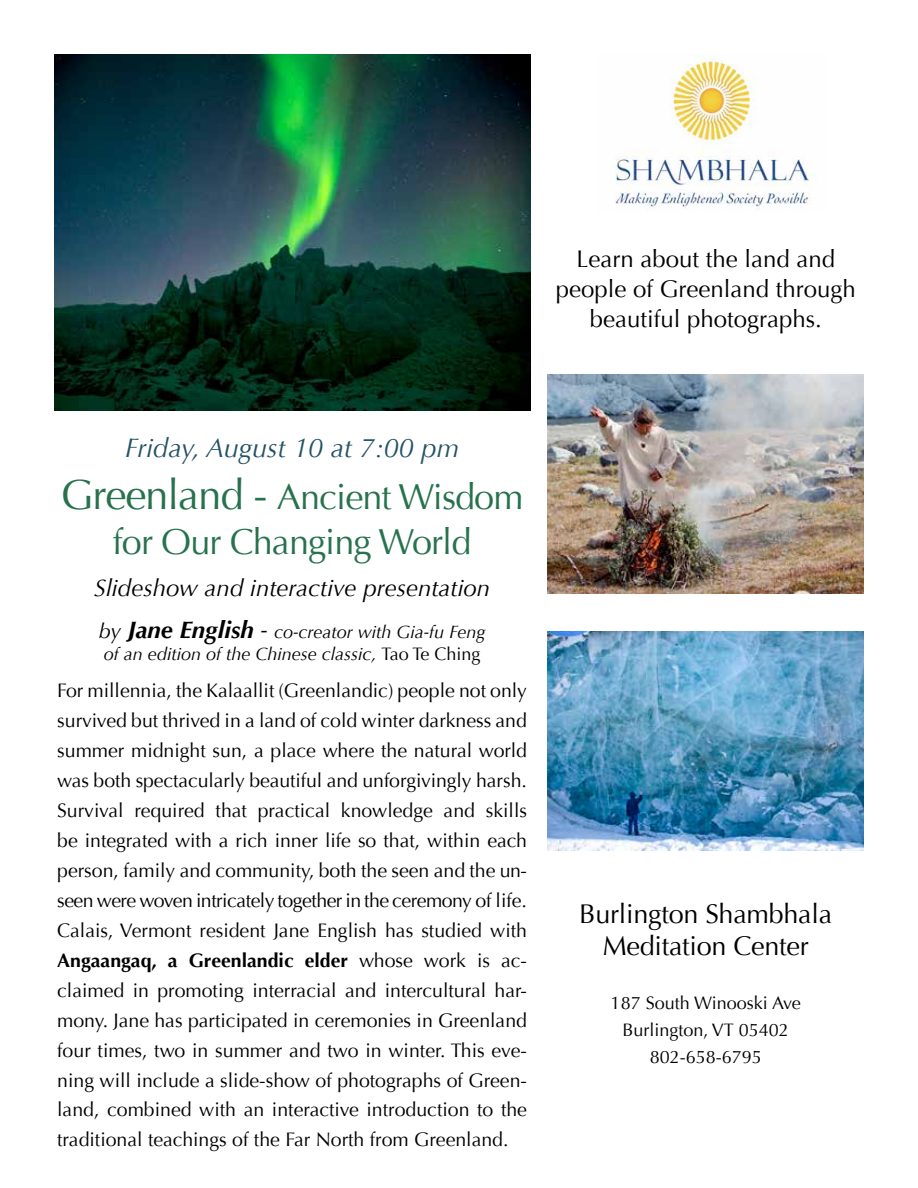
<style>
.page{position:relative;width:918px;height:1188px;background:#fff}
.page>*{position:absolute;margin:0;border:0;box-sizing:border-box;transform-origin:0 0}
.t1{font:36px/45px "Optima";letter-spacing:-.025em;color:#27724d;text-align:center}
.t2{font:27px/32.4px "Optima";letter-spacing:-.01em;color:#000;text-align:center}
.t3{font:italic 27px "Optima";color:#225265}
.t4{font:24px/30px "Optima";color:#000;text-align:center}
.t5{font:italic 24px "Optima";color:#000}
.t6{font:19.5px/30px "Optima";color:#000;text-align:justify}
.t7{font:italic 18px/21.6px "Optima";color:#000}
.t8{font:18px/27px "Optima";color:#000;text-align:center}
.s1{font-size:42px}
.s2{font-size:21px}
.s3{font-weight:700;font-size:24px}
.s4{font-size:24px}
.s5{font-style:normal}
.s6{font-weight:700}
</style>
<div class="page">
<img style="left:54px;top:54px;width:476px;height:356px">
<img style="left:615px;top:55px;width:202px;height:155px">
<img style="left:548px;top:375px;width:316px;height:219px">
<img style="left:548px;top:631px;width:316px;height:219px">
<p class="t4" style="left:556px;top:244px;width:302px">Learn about the land and people of Greenland through beautiful photographs.</p>
<h2 class="t3" style="left:125px;top:432px;width:336px">Friday, August 10 at 7:00 pm</h2>
<h1 class="t1" style="left:61px;top:474px;width:464px"><span class="s1">Greenland ‑</span> Ancient Wisdom for Our Changing World</h1>
<p class="t5" style="left:94px;top:574px;width:398px">Slideshow and interactive presentation</p>
<p class="t7" style="left:99px;top:622px;width:388px"><span class="s2">by</span> <span class="s3">Jane English</span> <span class="s4">-</span> co-creator with Gia-fu Feng of an edition of the Chinese classic, <span class="s5">Tao Te Ching</span></p>
<p class="t6" style="left:57px;top:675px;width:471px">For millennia, the Kalaallit (Greenlandic) people not only survived but thrived in a land of cold winter darkness and summer midnight sun, a place where the natural world was both spectacularly beautiful and unforgivingly harsh.<br>Survival required that practical knowledge and skills be integrated with a rich inner life so that, within each person, family and community, both the seen and the un‑ seen were woven intricately together in the ceremony of life.<br>Calais, Vermont resident Jane English has studied with <span class="s6">Angaangaq, a Greenlandic elder</span> whose work is ac‑ claimed in promoting interracial and intercultural har‑ mony. Jane has participated in ceremonies in Greenland four times, two in summer and two in winter. This eve‑ ning will include a slide-show of photographs of Green‑ land, combined with an interactive introduction to the traditional teachings of the Far North from Greenland.</p>
<h2 class="t2" style="left:579px;top:898px;width:254px">Burlington Shambhala<br>Meditation Center</h2>
<p class="t8" style="left:611px;top:990px;width:192px">187 South Winooski Ave<br>Burlington, VT 05402<br>802-658-6795</p>
</div>
